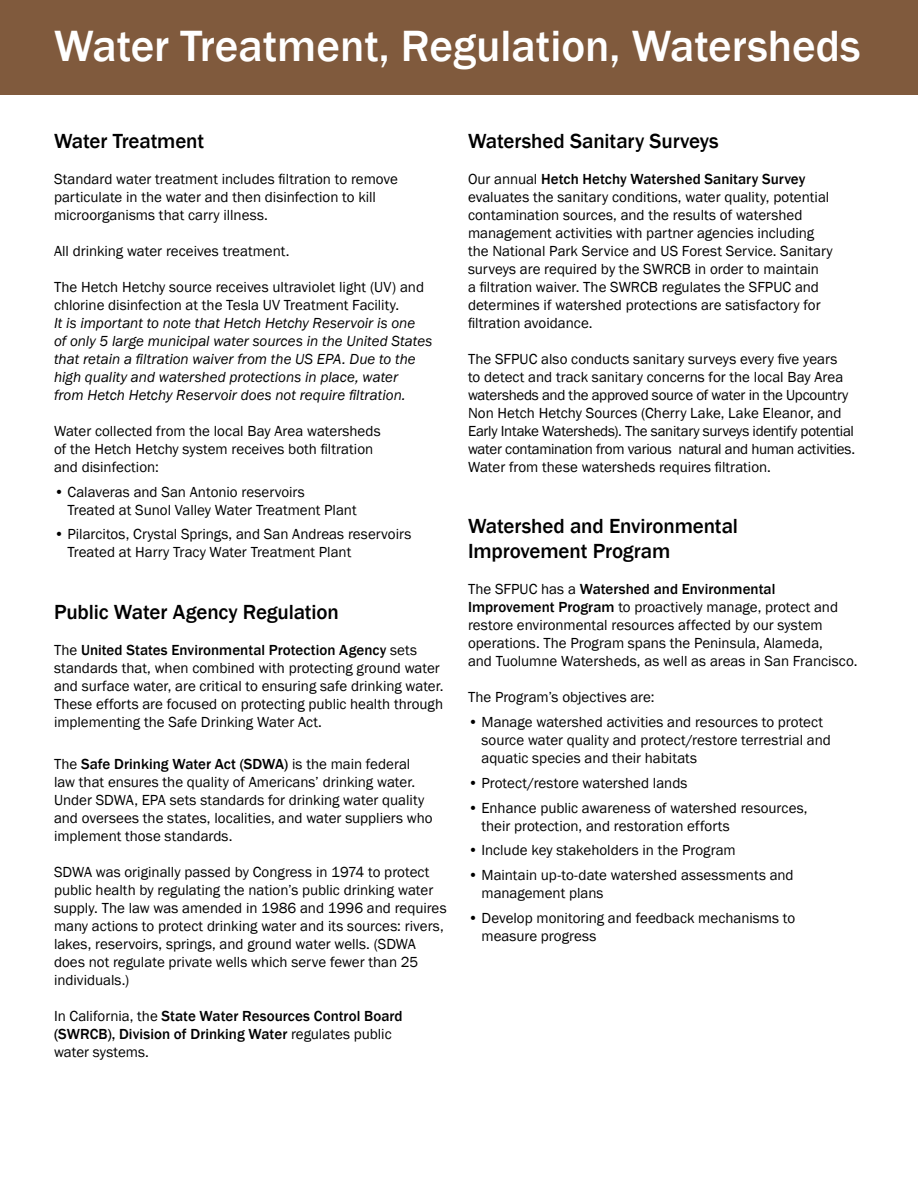
<style>
.page{position:relative;width:918px;height:1188px;background:#fff}
.page>*{position:absolute;margin:0;border:0;box-sizing:border-box;transform-origin:0 0}
.t1{font:500 45px "Franklin Gothic";color:#fff}
.t2{font:500 21px/25.2px "Franklin Gothic";letter-spacing:-.005em;color:#000}
.t3{font:15px/18px "Franklin Gothic";color:#000}
.t4{font:italic 15px/18px "Franklin Gothic";color:#000}
.t5{font:500 15px/18px "Franklin Gothic";letter-spacing:.005em;color:#000}
.s1{font-weight:500}
.s2{font-weight:400}
</style>
<div class="page">
<div style="left:0;top:0;width:918px;height:94px;background:#805a3d"></div>
<h1 class="t1" style="left:54px;top:18px;width:337px">Water Treatment,</h1>
<h1 class="t1" style="left:476px;top:18px;width:386px">ulation, Watersh ds</h1>
<h1 class="t1" style="left:56px;top:20px;width:799px">The Hetch Hetchy Regional Water System</h1>
<h2 class="t2" style="left:54px;top:129px;width:152px">Water Treatment</h2>
<p class="t3" style="left:54px;top:170px;width:346px">Standard water treatment includes filtration to remove particulate in the water and then disinfection to kill microorganisms that carry illness.</p>
<p class="t3" style="left:54px;top:242px;width:237px">All drinking water receives treatment.</p>
<p class="t3" style="left:54px;top:278px;width:372px">The Hetch Hetchy source receives ultraviolet light (UV) and chlorine disinfection at the Tesla UV Treatment Facility.</p>
<p class="t4" style="left:54px;top:314px;width:380px">It is important to note that Hetch Hetchy Reservoir is one<br>of only 5 large municipal water sources in the United States that retain a filtration waiver from the US EPA. Due to the high quality and watershed protections in place, water<br>from Hetch Hetchy Reservoir does not require filtration.</p>
<p class="t3" style="left:54px;top:422px;width:328px">Water collected from the local Bay Area watersheds of the Hetch Hetchy system receives both filtration and disinfection:</p>
<p class="t3" style="left:68px;top:483px;width:291px;text-indent:-14px">• Calaveras and San Antonio reservoirs<br>Treated at Sunol Valley Water Treatment Plant</p>
<p class="t3" style="left:68px;top:526px;width:345px;text-indent:-14px">• Pilarcitos, Crystal Springs, and San Andreas reservoirs<br>Treated at Harry Tracy Water Treatment Plant</p>
<h2 class="t2" style="left:54px;top:599px;width:287px">Public Water Agency Regulation</h2>
<p class="t3" style="left:54px;top:641px;width:391px">The <span class="s1">United States Environmental Protection Agency</span> sets standards that, when combined with protecting ground water and surface water, are critical to ensuring safe drinking water.<br>These efforts are focused on protecting public health through implementing the Safe Drinking Water Act.</p>
<p class="t3" style="left:54px;top:756px;width:380px">The <span class="s1">Safe Drinking Water Act (SDWA)</span> is the main federal law that ensures the quality of Americans’ drinking water.<br>Under SDWA, EPA sets standards for drinking water quality and oversees the states, localities, and water suppliers who implement those standards.</p>
<p class="t3" style="left:54px;top:864px;width:394px">SDWA was originally passed by Congress in 1974 to protect public health by regulating the nation’s public drinking water supply. The law was amended in 1986 and 1996 and requires many actions to protect drinking water and its sources: rivers, lakes, reservoirs, springs, and ground water wells. (SDWA does not regulate private wells which serve fewer than 25 individuals.)</p>
<p class="t5" style="left:54px;top:1008px;width:350px"><span class="s2">In California, the</span> State Water Resources Control Board (SWRCB), Division of Drinking Water <span class="s2">regulates public water systems.</span></p>
<h2 class="t2" style="left:468px;top:129px;width:252px">Watershed Sanitary Surveys</h2>
<p class="t3" style="left:468px;top:170px;width:366px">Our annual <span class="s1">Hetch Hetchy Watershed Sanitary Survey </span>evaluates the sanitary conditions, water quality, potential contamination sources, and the results of watershed management activities with partner agencies including the National Park Service and US Forest Service. Sanitary surveys are required by the SWRCB in order to maintain<br>a filtration waiver. The SWRCB regulates the SFPUC and determines if watershed protections are satisfactory for filtration avoidance.</p>
<p class="t3" style="left:468px;top:350px;width:389px">The SFPUC also conducts sanitary surveys every five years<br>to detect and track sanitary concerns for the local Bay Area watersheds and the approved source of water in the Upcountry Non Hetch Hetchy Sources (Cherry Lake, Lake Eleanor, and Early Intake Watersheds). The sanitary surveys identify potential water contamination from various natural and human activities.<br>Water from these watersheds requires filtration.</p>
<h2 class="t2" style="left:468px;top:514px;width:272px">Watershed and Environmental<br>Improvement Program</h2>
<p class="t3" style="left:468px;top:581px;width:391px">The SFPUC has a <span class="s1">Watershed and Environmental Improvement Program</span> to proactively manage, protect and restore environmental resources affected by our system operations. The Program spans the Peninsula, Alameda,<br>and Tuolumne Watersheds, as well as areas in San Francisco.</p>
<p class="t3" style="left:468px;top:689px;width:188px">The Program’s objectives are:</p>
<p class="t3" style="left:482px;top:713px;width:351px;text-indent:-14px">• Manage watershed activities and resources to protect source water quality and protect/restore terrestrial and aquatic species and their habitats</p>
<p class="t3" style="left:468px;top:774px;width:221px">• Protect/restore watershed lands</p>
<p class="t3" style="left:482px;top:799px;width:328px;text-indent:-14px">• Enhance public awareness of watershed resources, their protection, and restoration efforts</p>
<p class="t3" style="left:468px;top:842px;width:269px">• Include key stakeholders in the Program</p>
<p class="t3" style="left:482px;top:866px;width:314px;text-indent:-14px">• Maintain up-to-date watershed assessments and management plans</p>
<p class="t3" style="left:482px;top:909px;width:315px;text-indent:-14px">• Develop monitoring and feedback mechanisms to measure progress</p>
</div>
